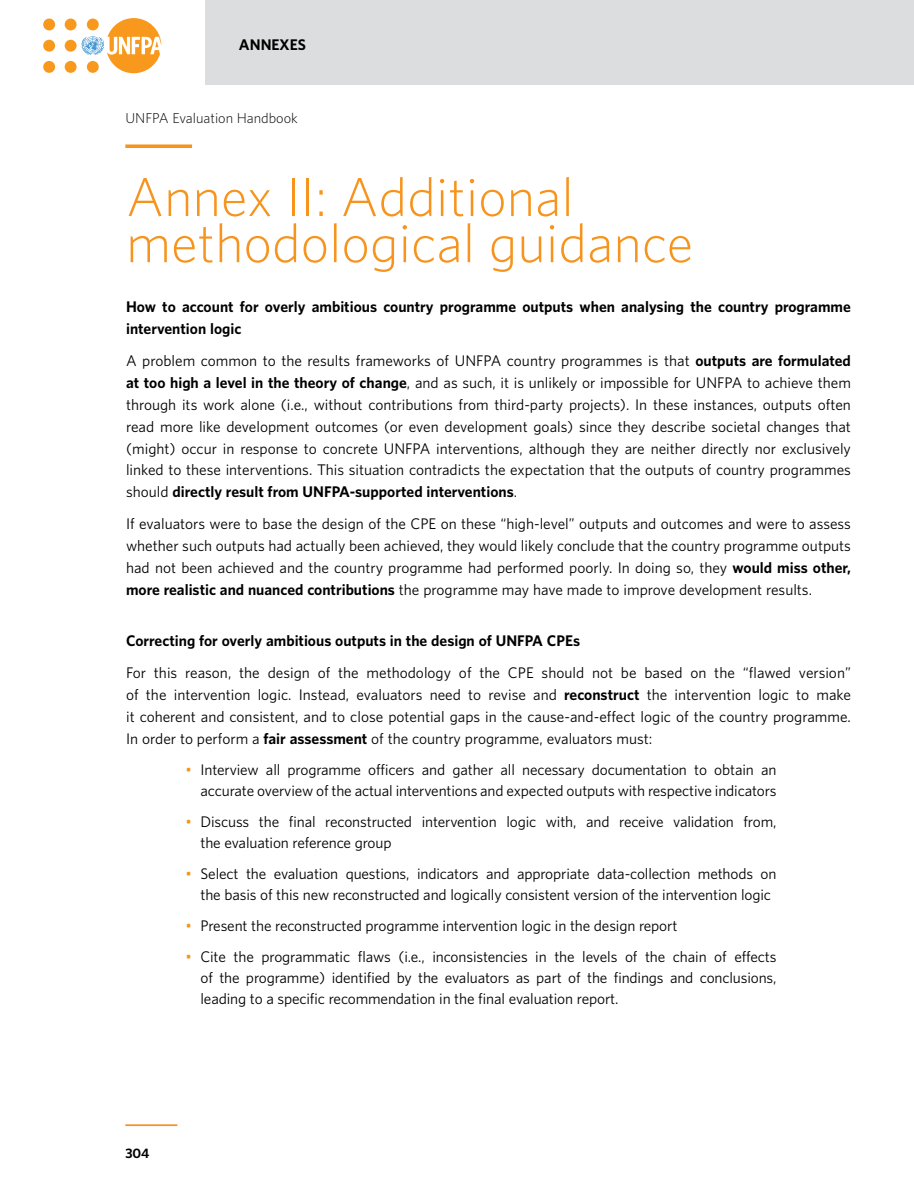
<style>
.page{position:relative;width:914px;height:1191px;background:#fff}
.page>*{position:absolute;margin:0;border:0;box-sizing:border-box;transform-origin:0 0}
.t1{font:300 50.05px/46.2px "UNFPA";color:#f7941e}
.t2{font:14px/21.9px "UNFPA Text";letter-spacing:-.01em;color:#000;text-align:justify}
.t3{font:700 14px/21.9px "UNFPA";color:#000}
.t4{font:300 13.12px "UNFPA";color:#000}
.t5{font:700 12.25px "UNFPA";color:#000}
.s1{font-family:"UNFPA";font-weight:700}
.s2{font-family:"UNFPA Text";font-weight:400}
.s3{color:#f7941e}
</style>
<div class="page">
<svg style="left:125px;top:144px;width:67px;height:4px"></svg>
<div style="left:206px;top:0;width:708px;height:84px;background:#dcddde"></div>
<div style="left:65px;top:40px;width:12px;height:12px;background:#f8991d;border-radius:50%"></div>
<div style="left:65px;top:61px;width:12px;height:12px;background:#f8991d;border-radius:50%"></div>
<div style="left:65px;top:19px;width:12px;height:11px;background:#f8991d;border-radius:50%"></div>
<div style="left:43px;top:40px;width:12px;height:12px;background:#f8991d;border-radius:50%"></div>
<div style="left:43px;top:61px;width:12px;height:12px;background:#f8991d;border-radius:50%"></div>
<div style="left:43px;top:19px;width:12px;height:11px;background:#f8991d;border-radius:50%"></div>
<svg style="left:81px;top:18px;width:80px;height:55px"></svg>
<hr style="left:125px;top:1124px;width:52px;height:2px;background:#f7941e">
<p class="t3" style="left:239px;top:33px;width:68px">ANNEXES</p>
<p class="t4" style="left:125px;top:110px;width:174px">UNFPA Evaluation Handbook</p>
<h1 class="t1" style="left:126px;top:173px;width:568px">Annex II: Additional methodological guidance</h1>
<p class="t3" style="left:126px;top:295px;width:726px">How to account for overly ambitious country programme outputs when analysing the country programme intervention logic</p>
<p class="t2" style="left:126px;top:349px;width:726px">A problem common to the results frameworks of UNFPA country programmes is that <span class="s1">outputs are formulated at too high a level in the theory of change</span>, and as such, it is unlikely or impossible for UNFPA to achieve them through its work alone (i.e., without contributions from third-party projects). In these instances, outputs often read more like development outcomes (or even development goals) since they describe societal changes that (might) occur in response to concrete UNFPA interventions, although they are neither directly nor exclusively linked to these interventions. This situation contradicts the expectation that the outputs of country programmes</p>
<p class="t3" style="left:126px;top:480px;width:392px"><span class="s2">should</span> directly result from UNFPA-supported interventions<span class="s2">.</span></p>
<p class="t2" style="left:126px;top:512px;width:726px">If evaluators were to base the design of the CPE on these “high-level” outputs and outcomes and were to assess whether such outputs had actually been achieved, they would likely conclude that the country programme outputs had not been achieved and the country programme had performed poorly. In doing so, they <span class="s1">would miss other, more realistic and nuanced contributions</span> the programme may have made to improve development results.</p>
<p class="t3" style="left:126px;top:629px;width:455px">Correcting for overly ambitious outputs in the design of UNFPA CPEs</p>
<p class="t2" style="left:126px;top:661px;width:726px">For this reason, the design of the methodology of the CPE should not be based on the “flawed version” of the intervention logic. Instead, evaluators need to revise and <span class="s1">reconstruct</span> the intervention logic to make it coherent and consistent, and to close potential gaps in the cause-and-effect logic of the country programme.<br>In order to perform a <span class="s1">fair assessment</span> of the country programme, evaluators must:</p>
<p class="t2" style="left:186px;top:758px;width:592px;line-height:21px;text-align:right"><span class="s3">•</span> Interview all programme officers and gather all necessary documentation to obtain an accurate overview of the actual interventions and expected outputs with respective indicators</p>
<p class="t2" style="left:200px;top:810px;width:577px;line-height:21px;text-indent:-15px"><span class="s3">•</span> Discuss the final reconstructed intervention logic with, and receive validation from, the evaluation reference group</p>
<p class="t2" style="left:200px;top:862px;width:577px;line-height:21px;text-indent:-15px"><span class="s3">•</span> Select the evaluation questions, indicators and appropriate data-collection methods on the basis of this new reconstructed and logically consistent version of the intervention logic</p>
<p class="t2" style="left:186px;top:914px;width:493px"><span class="s3">•</span> Present the reconstructed programme intervention logic in the design report</p>
<p class="t2" style="left:200px;top:945px;width:577px;line-height:21px;text-indent:-15px"><span class="s3">•</span> Cite the programmatic flaws (i.e., inconsistencies in the levels of the chain of effects of the programme) identified by the evaluators as part of the findings and conclusions, leading to a specific recommendation in the final evaluation report.</p>
<p class="t5" style="left:125px;top:1144px;width:26px">304</p>
</div>
